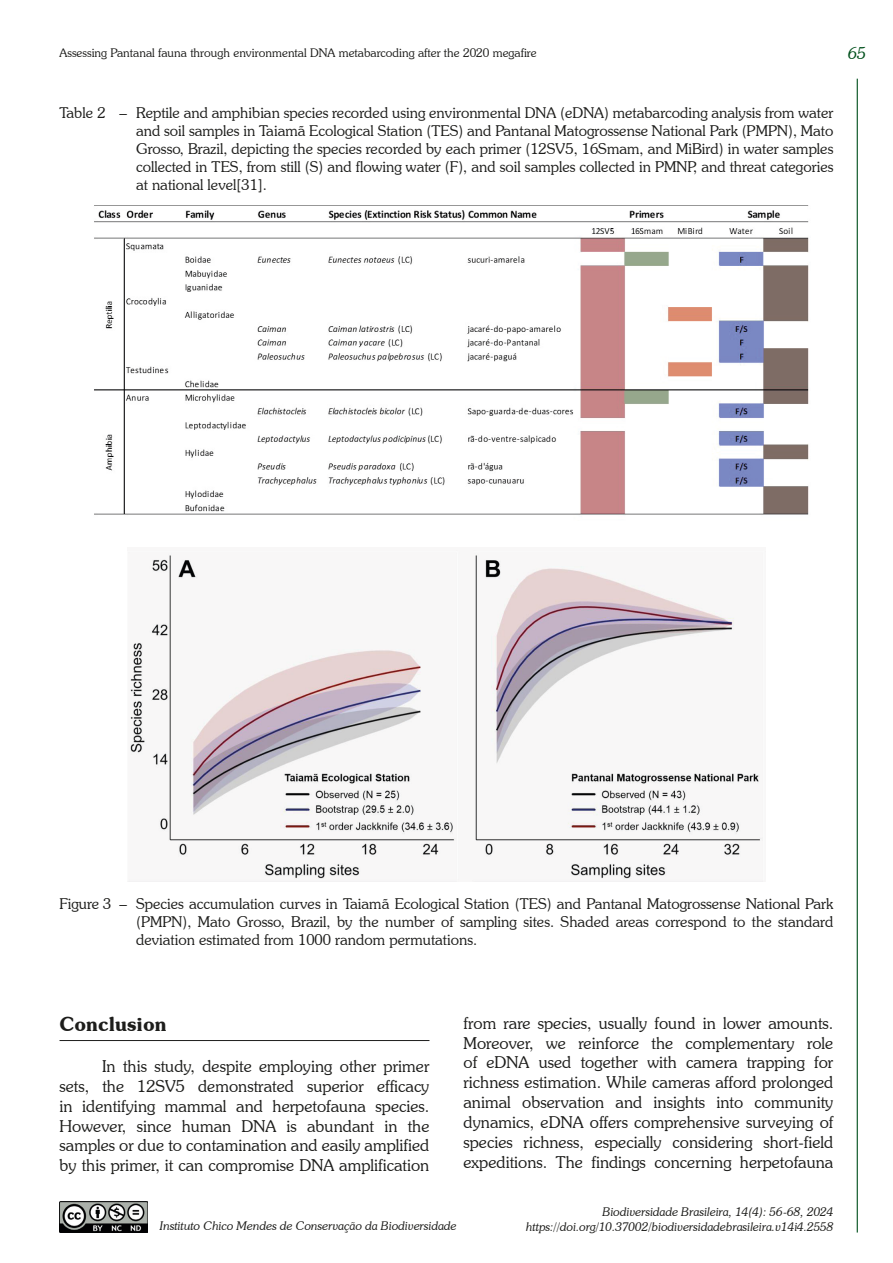
<style>
.page{position:relative;width:893px;height:1263px;background:#fff}
.page>*{position:absolute;margin:0;border:0;box-sizing:border-box;transform-origin:0 0}
.titulo_1{font:600 19.5px "Souvenir IT Cby BT";color:#1d1d1b}
.texto{font:300 16.5px/19.8px "Souvenir IT Cby BT";color:#1d1d1b;text-align:justify}
.t1{font:italic 300 16.5px "Souvenir IT Cby BT";color:#00501c}
.t2{font:300 15px/18px "Souvenir IT Cby BT";color:#1d1d1b;text-align:justify}
.t3{font:italic 300 12px/14.4px "Souvenir IT Cby BT";color:#1d1d1b;text-align:right}
.t4{font:300 12px "Souvenir IT Cby BT";color:#1d1d1b}
</style>
<div class="page">
<hr style="left:857px;top:79px;width:1px;height:1153px;background:#00501c">
<img style="left:60px;top:1201px;width:88px;height:31px">
<img style="left:128px;top:553px;width:635px;height:329px">
<hr style="left:60px;top:1040px;width:369px;height:1px;background:#1d1d1b">
<img style="left:94px;top:205px;width:715px;height:310px">
<p class="t4" style="left:60px;top:46px;width:479px">Assessing Pantanal fauna through environmental DNA metabarcoding after the 2020 megafire</p>
<p class="t1" style="left:848px;top:43px;width:20px">65</p>
<p class="t2" style="left:136px;top:103px;width:699px;text-indent:-77px">Table 2 – Reptile and amphibian species recorded using environmental DNA (eDNA) metabarcoding analysis from water and soil samples in Taiamã Ecological Station (TES) and Pantanal Matogrossense National Park (PMPN), Mato Grosso, Brazil, depicting the species recorded by each primer (12SV5, 16Smam, and MiBird) in water samples collected in TES, from still (S) and flowing water (F), and soil samples collected in PMNP, and threat categories at national level[31].</p>
<p class="t2" style="left:136px;top:895px;width:699px;text-indent:-77px">Figure 3 – Species accumulation curves in Taiamã Ecological Station (TES) and Pantanal Matogrossense National Park (PMPN), Mato Grosso, Brazil, by the number of sampling sites. Shaded areas correspond to the standard deviation estimated from 1000 random permutations.</p>
<p class="titulo_1" style="left:60px;top:1012px;width:109px">Conclusion</p>
<p class="texto" style="left:60px;top:1056px;width:371px;text-indent:43px">In this study, despite employing other primer sets, the 12SV5 demonstrated superior efficacy in identifying mammal and herpetofauna species.<br>However, since human DNA is abundant in the samples or due to contamination and easily amplified by this primer, it can compromise DNA amplification</p>
<p class="texto" style="left:463px;top:1013px;width:371px">from rare species, usually found in lower amounts.<br>Moreover, we reinforce the complementary role of eDNA used together with camera trapping for richness estimation. While cameras afford prolonged animal observation and insights into community dynamics, eDNA offers comprehensive surveying of species richness, especially considering short-field expeditions. The findings concerning herpetofauna</p>
<p class="t3" style="left:160px;top:1218px;width:298px">Instituto Chico Mendes de Conservação da Biodiversidade</p>
<p class="t3" style="left:526px;top:1204px;width:309px">Biodiversidade Brasileira, 14(4): 56-68, 2024 https://doi.org/10.37002/biodiversidadebrasileira.v14i4.2558</p>
</div>
